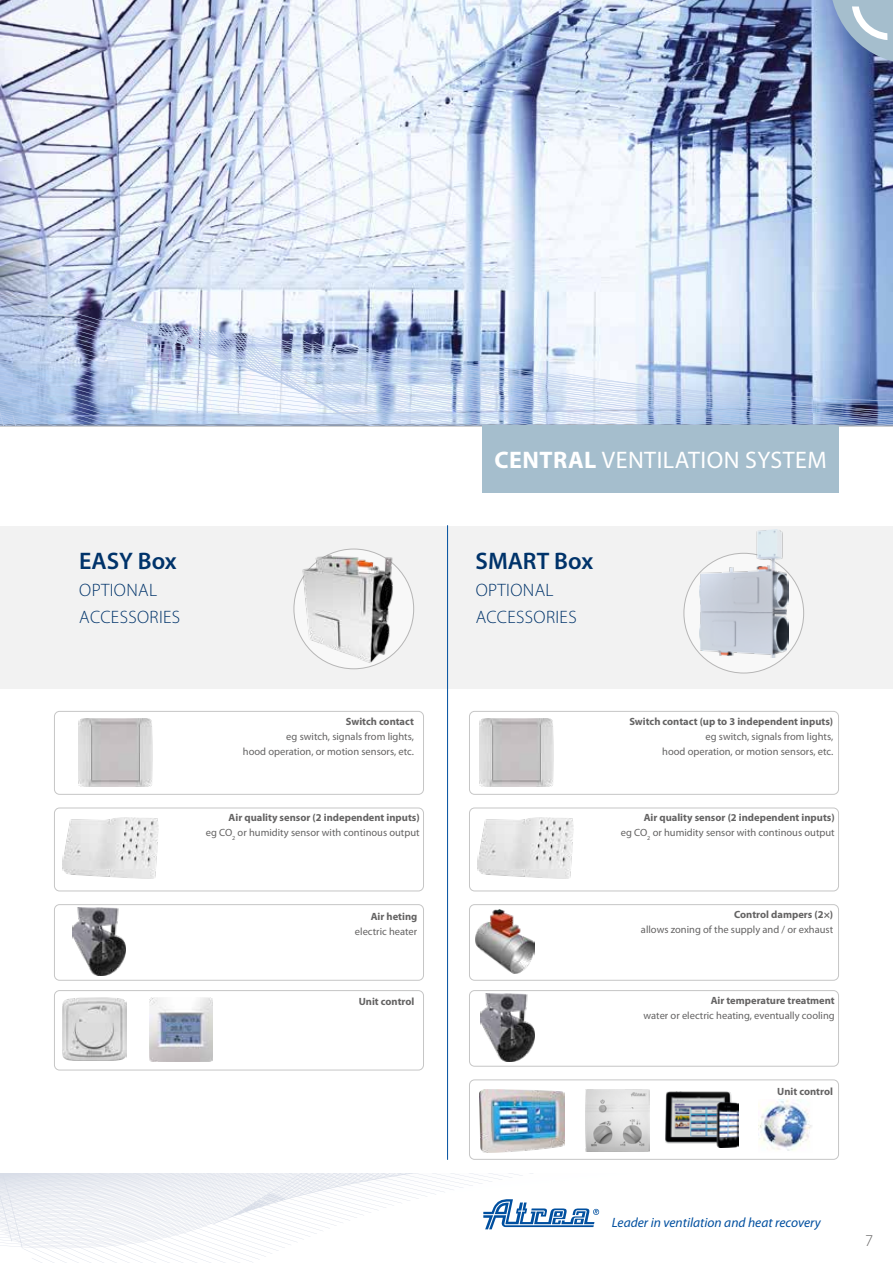
<style>
.page{position:relative;width:893px;height:1263px;background:#fff}
.page>*{position:absolute;margin:0;border:0;box-sizing:border-box;transform-origin:0 0}
.t1{font:24px "Myriad Pro";letter-spacing:.02em;color:#fff}
.t2{font:600 24px "Myriad Pro";color:#00336a}
.t3{font:300 18px/27px "Myriad Pro";letter-spacing:.02em;color:#00336a}
.t4{font:300 16.5px "Myriad Pro";color:#646363}
.t5{font:italic 13.5px "Myriad Pro";color:#004f9f}
.t6{font:10.5px/15px "Myriad Pro";color:#646363;text-align:right}
.t7{font:700 10.5px "Myriad Pro";color:#646363}
.s1{font-weight:700}
</style>
<div class="page">
<img style="left:0;top:0;width:893px;height:228px">
<svg style="left:0;top:228px;width:893px;height:197px"></svg>
<hr style="left:0;top:425px;width:893px;height:1px;background:#bccdeb">
<svg style="left:830px;top:0;width:63px;height:63px;background:#98afcb"></svg>
<div style="left:54px;top:990px;width:370px;height:80px;border:1px solid #c6c6c6;border-radius:5px"></div>
<img style="left:149px;top:997px;width:64px;height:64px">
<img style="left:62px;top:997px;width:64px;height:64px">
<div style="left:469px;top:990px;width:370px;height:77px;border:1px solid #c6c6c6;border-radius:5px"></div>
<div style="left:469px;top:904px;width:370px;height:77px;border:1px solid #c6c6c6;border-radius:5px"></div>
<div style="left:469px;top:711px;width:370px;height:84px;border:1px solid #c6c6c6;border-radius:5px"></div>
<div style="left:54px;top:711px;width:370px;height:84px;border:1px solid #c6c6c6;border-radius:5px"></div>
<img style="left:79px;top:719px;width:74px;height:68px">
<img style="left:479px;top:719px;width:74px;height:68px">
<div style="left:54px;top:807px;width:370px;height:84px;border:1px solid #c6c6c6;border-radius:5px"></div>
<img style="left:63px;top:818px;width:95px;height:61px">
<div style="left:469px;top:807px;width:370px;height:84px;border:1px solid #c6c6c6;border-radius:5px"></div>
<img style="left:478px;top:818px;width:95px;height:61px">
<div style="left:54px;top:904px;width:370px;height:77px;border:1px solid #c6c6c6;border-radius:5px"></div>
<img style="left:475px;top:910px;width:59px;height:64px">
<div style="left:469px;top:1079px;width:370px;height:81px;border:1px solid #c6c6c6;border-radius:5px"></div>
<img style="left:586px;top:1089px;width:64px;height:62px">
<img style="left:479px;top:1089px;width:86px;height:64px">
<img style="left:758px;top:1099px;width:54px;height:52px">
<img style="left:665px;top:1092px;width:74px;height:55px">
<div style="left:0;top:526px;width:893px;height:162px;background:#f2f2f2"></div>
<img style="left:300px;top:551px;width:108px;height:117px">
<svg style="left:684px;top:553px;width:120px;height:120px"></svg>
<img style="left:699px;top:530px;width:89px;height:127px">
<hr style="left:447px;top:525px;width:1px;height:635px;background:#004f9f">
<img style="left:481px;top:994px;width:53px;height:67px">
<img style="left:72px;top:908px;width:54px;height:67px">
<div style="left:482px;top:425px;width:357px;height:68px;background:#a5becd"></div>
<svg style="left:0;top:1174px;width:599px;height:89px"></svg>
<h1 class="t2" style="left:79px;top:548px;width:99px">EASY Box</h1>
<h2 class="t3" style="left:79px;top:577px;width:102px">OPTIONAL<br>ACCESSORIES</h2>
<h1 class="t1" style="left:494px;top:447px;width:334px"><span class="s1">CENTRAL</span> VENTILATION SYSTEM</h1>
<h1 class="t2" style="left:476px;top:547px;width:119px">SMART Box</h1>
<h2 class="t3" style="left:476px;top:577px;width:102px">OPTIONAL<br>ACCESSORIES</h2>
<p class="t7" style="left:346px;top:715px;width:70px">Switch contact</p>
<p class="t6" style="left:243px;top:729px;width:173px">eg switch, signals from lights,<br>hood operation, or motion sensors, etc.</p>
<p class="t7" style="left:629px;top:715px;width:205px">Switch contact (up to 3 independent inputs)</p>
<p class="t6" style="left:662px;top:729px;width:173px">eg switch, signals from lights,<br>hood operation, or motion sensors, etc.</p>
<p class="t6" style="left:206px;top:810px;width:215px"><span class="s1">Air quality sensor (2 independent inputs)<br></span>eg CO<sub>2</sub> or humidity sensor with continous output</p>
<p class="t6" style="left:621px;top:810px;width:215px"><span class="s1">Air quality sensor (2 independent inputs)<br></span>eg CO<sub>2</sub> or humidity sensor with continous output</p>
<p class="t7" style="left:371px;top:910px;width:48px">Air heting</p>
<p class="t6" style="left:355px;top:924px;width:64px">electric heater</p>
<p class="t7" style="left:734px;top:908px;width:101px">Control dampers (2×)</p>
<p class="t6" style="left:641px;top:922px;width:194px">allows zoning of the supply and / or exhaust</p>
<p class="t7" style="left:359px;top:996px;width:57px">Unit control</p>
<p class="t7" style="left:711px;top:994px;width:126px">Air temperature treatment</p>
<p class="t6" style="left:644px;top:1008px;width:193px">water or electric heating, eventually cooling</p>
<p class="t7" style="left:777px;top:1085px;width:57px">Unit control</p>
<p class="t5" style="left:612px;top:1215px;width:210px">Leader in ventilation and heat recovery</p>
<h3 class="t4" style="left:865px;top:1231px;width:10px">7</h3>
</div>
